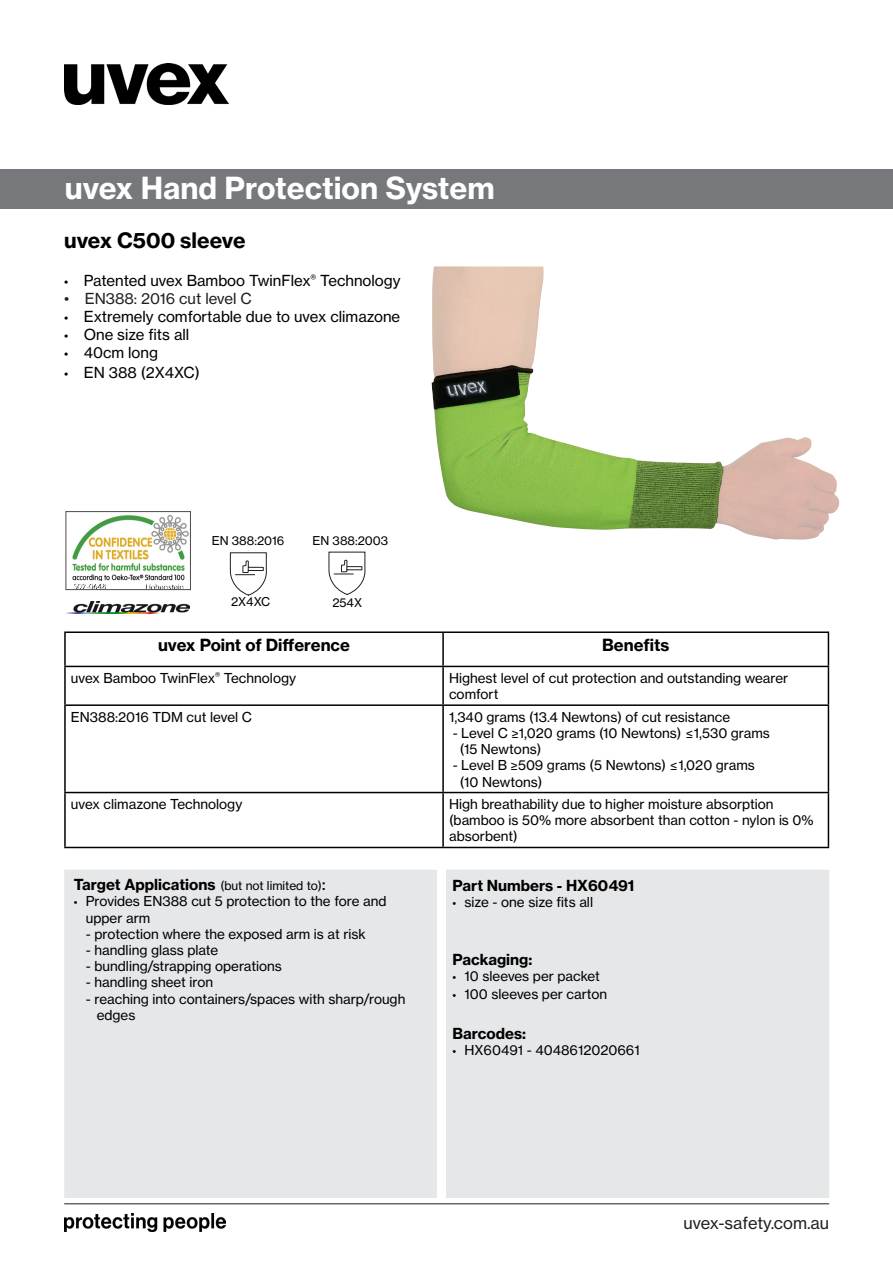
<style>
.page{position:relative;width:893px;height:1263px;background:#fff}
.page>*{position:absolute;margin:0;border:0;box-sizing:border-box;transform-origin:0 0}
.t1{font:30px "N Haas Grotesk TX Pro 75 Bd";color:#fff}
.t2{font:21px "N Haas Grotesk TX Pro 75 Bd";color:#000}
.t3{font:16.5px "N Haas Grotesk TX Pro 75 Bd";color:#000}
.t4{font:16.5px "N Haas Grotesk TX Pro 55 Rg";color:#231f20}
.t5{font:15px "N Haas Grotesk TX Pro 55 Rg";color:#000}
.t6{font:15px "N Haas Grotesk TX Pro 75 Bd";color:#000}
.t7{font:15px "N Haas Grotesk TX Pro 55 Rg";color:#231f20}
.Paragraph_Style_1{font:13.5px/16.2px "N Haas Grotesk TX Pro 55 Rg";color:#000}
.t8{font:12px "N Haas Grotesk TX Pro 55 Rg";color:#000}
.s1{font-family:"Myriad Pro"}
.s2{font-family:"N Haas Grotesk TX Pro 55 Rg";font-size:12px}
.s3{font-family:"N Haas Grotesk TX Pro 55 Rg";font-size:18px}
</style>
<div class="page">
<div style="left:0;top:169px;width:893px;height:40px;background:#76787b"></div>
<img style="left:64px;top:64px;width:165px;height:41px">
<img style="left:64px;top:1214px;width:161px;height:18px">
<hr style="left:64px;top:1203px;width:765px;height:1px;background:#231f20">
<div style="left:64px;top:870px;width:373px;height:328px;background:#e6e7e9"></div>
<div style="left:446px;top:870px;width:383px;height:328px;background:#e6e7e9"></div>
<hr style="left:64px;top:631px;width:379px;height:2px;background:#000">
<hr style="left:64px;top:633px;width:2px;height:33px;background:#000">
<hr style="left:443px;top:631px;width:386px;height:2px;background:#000">
<hr style="left:442px;top:633px;width:2px;height:33px;background:#000">
<hr style="left:828px;top:633px;width:1px;height:33px;background:#000">
<hr style="left:64px;top:666px;width:379px;height:1px;background:#000">
<hr style="left:64px;top:667px;width:2px;height:37px;background:#000">
<hr style="left:443px;top:666px;width:386px;height:1px;background:#000">
<hr style="left:442px;top:667px;width:2px;height:37px;background:#000">
<hr style="left:828px;top:667px;width:1px;height:37px;background:#000">
<hr style="left:64px;top:704px;width:379px;height:2px;background:#000">
<hr style="left:64px;top:706px;width:2px;height:86px;background:#000">
<hr style="left:443px;top:704px;width:386px;height:2px;background:#000">
<hr style="left:442px;top:706px;width:2px;height:86px;background:#000">
<hr style="left:828px;top:706px;width:1px;height:86px;background:#000">
<hr style="left:64px;top:792px;width:379px;height:1px;background:#000">
<hr style="left:64px;top:793px;width:2px;height:54px;background:#000">
<hr style="left:443px;top:792px;width:386px;height:1px;background:#000">
<hr style="left:442px;top:793px;width:2px;height:54px;background:#000">
<hr style="left:828px;top:793px;width:1px;height:54px;background:#000">
<hr style="left:64px;top:847px;width:379px;height:1px;background:#000">
<hr style="left:443px;top:847px;width:386px;height:1px;background:#000">
<img style="left:431px;top:272px;width:409px;height:268px">
<svg style="left:230px;top:552px;width:37px;height:44px"></svg>
<img style="left:72px;top:515px;width:117px;height:73px">
<div style="left:66px;top:511px;width:125px;height:79px;border:1px solid #524a47"></div>
<img style="left:66px;top:601px;width:124px;height:12px">
<svg style="left:329px;top:551px;width:36px;height:44px"></svg>
<h1 class="t1" style="left:65px;top:169px;width:431px">uvex Hand Protection System</h1>
<p class="t2" style="left:64px;top:227px;width:183px">uvex C500 sleeve</p>
<p class="t5" style="left:64px;top:271px;width:338px"><span class="s1">•</span> Patented uvex Bamboo TwinFlex<sup>®</sup> Technology</p>
<p class="t7" style="left:64px;top:289px;width:189px">• EN388: 2016 cut level C</p>
<p class="t5" style="left:64px;top:307px;width:338px"><span class="s1">•</span> Extremely comfortable due to uvex climazone</p>
<p class="t5" style="left:64px;top:325px;width:127px"><span class="s1">•</span> One size fits all</p>
<p class="t5" style="left:64px;top:343px;width:95px"><span class="s1">•</span> 40cm long</p>
<p class="t5" style="left:64px;top:363px;width:137px"><span class="s1">•</span> EN 388 (2X4XC)</p>
<p class="t8" style="left:212px;top:533px;width:74px">EN 388:2016</p>
<p class="t8" style="left:231px;top:594px;width:41px">2X4XC</p>
<p class="t8" style="left:313px;top:533px;width:77px">EN 388:2003</p>
<p class="t8" style="left:332px;top:595px;width:31px">254X</p>
<p class="t3" style="left:158px;top:635px;width:193px">uvex Point of Difference</p>
<p class="t3" style="left:602px;top:635px;width:69px">Benefits</p>
<p class="Paragraph_Style_1" style="left:71px;top:670px;width:227px">uvex Bamboo TwinFlex<sup>®</sup> Technology</p>
<p class="Paragraph_Style_1" style="left:449px;top:670px;width:341px">Highest level of cut protection and outstanding wearer comfort</p>
<p class="Paragraph_Style_1" style="left:71px;top:709px;width:183px">EN388:2016 TDM cut level C</p>
<p class="Paragraph_Style_1" style="left:449px;top:709px;width:283px">1,340 grams (13.4 Newtons) of cut resistance</p>
<p class="Paragraph_Style_1" style="left:453px;top:725px;width:319px">- Level C ≥1,020 grams (10 Newtons) ≤1,530 grams</p>
<p class="Paragraph_Style_1" style="left:460px;top:741px;width:83px">(15 Newtons)</p>
<p class="Paragraph_Style_1" style="left:453px;top:757px;width:304px">- Level B ≥509 grams (5 Newtons) ≤1,020 grams</p>
<p class="Paragraph_Style_1" style="left:460px;top:773px;width:84px">(10 Newtons)</p>
<p class="Paragraph_Style_1" style="left:71px;top:796px;width:173px">uvex climazone Technology</p>
<p class="Paragraph_Style_1" style="left:449px;top:796px;width:366px">High breathability due to higher moisture absorption (bamboo is 50% more absorbent than cotton - nylon is 0% absorbent)</p>
<p class="t6" style="left:74px;top:875px;width:253px">Target Applications <span class="s2">(but not limited to)</span><span class="s3">:</span></p>
<p class="Paragraph_Style_1" style="left:86px;top:893px;width:302px;text-indent:-12px"><span class="s1">•</span> Provides EN388 cut 5 protection to the fore and upper arm</p>
<p class="Paragraph_Style_1" style="left:86px;top:926px;width:281px">- protection where the exposed arm is at risk</p>
<p class="Paragraph_Style_1" style="left:86px;top:942px;width:134px">- handling glass plate</p>
<p class="Paragraph_Style_1" style="left:86px;top:958px;width:197px">- bundling/strapping operations</p>
<p class="Paragraph_Style_1" style="left:86px;top:974px;width:129px">- handling sheet iron</p>
<p class="Paragraph_Style_1" style="left:97px;top:990px;width:310px;text-indent:-11px">- reaching into containers/spaces with sharp/rough edges</p>
<p class="t6" style="left:452px;top:876px;width:183px">Part Numbers - HX60491</p>
<p class="Paragraph_Style_1" style="left:452px;top:894px;width:142px"><span class="s1">•</span> size - one size fits all</p>
<p class="t6" style="left:452px;top:950px;width:81px">Packaging:</p>
<p class="Paragraph_Style_1" style="left:452px;top:968px;width:149px"><span class="s1">•</span> 10 sleeves per packet</p>
<p class="Paragraph_Style_1" style="left:452px;top:986px;width:156px"><span class="s1">•</span> 100 sleeves per carton</p>
<p class="t6" style="left:452px;top:1023px;width:75px">Barcodes:</p>
<p class="Paragraph_Style_1" style="left:452px;top:1042px;width:189px"><span class="s1">•</span> HX60491 - 4048612020661</p>
<p class="t4" style="left:683px;top:1213px;width:147px">uvex-safety.com.au</p>
</div>
